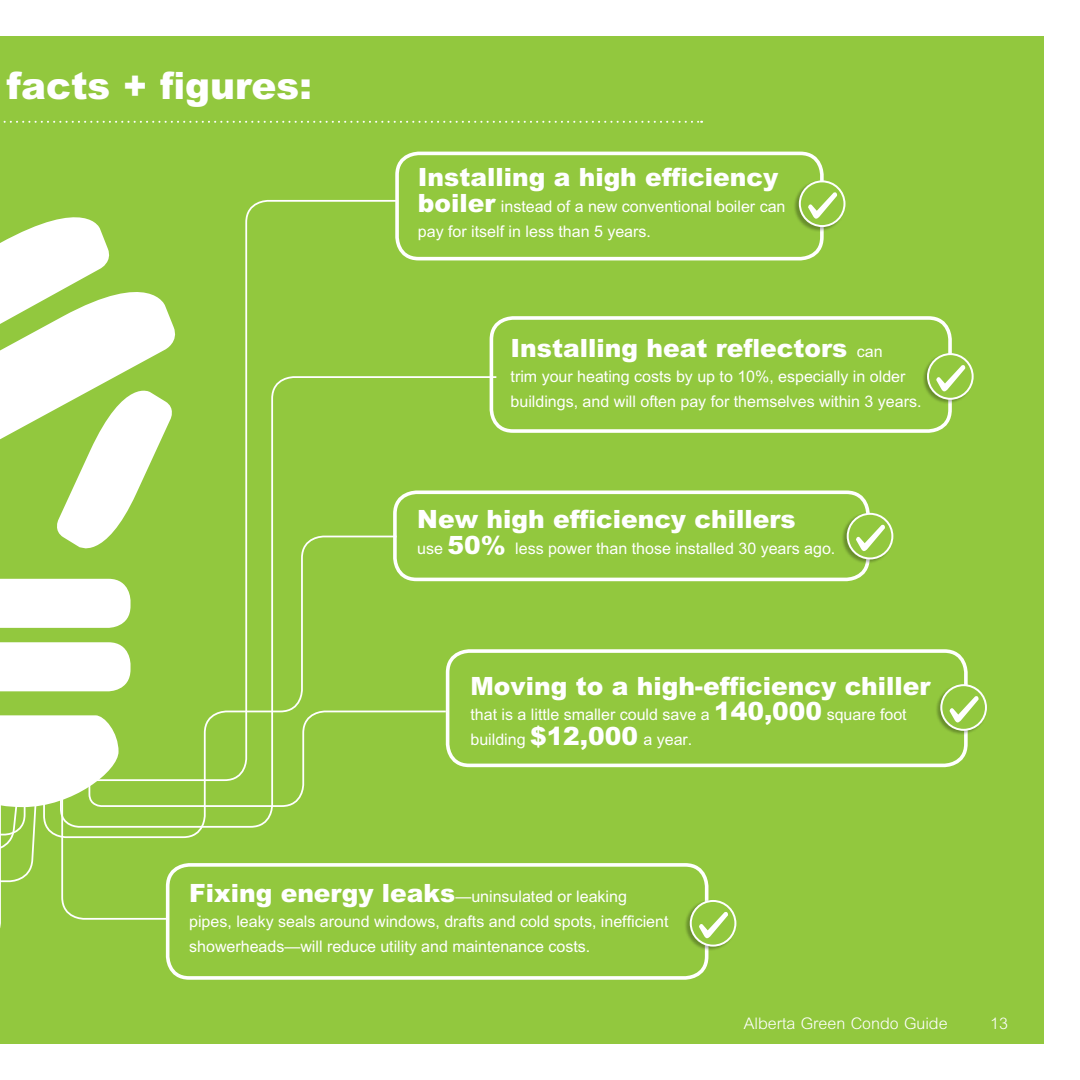
<style>
.page{position:relative;width:1080px;height:1080px;background:#fff}
.page>*{position:absolute;margin:0;border:0;box-sizing:border-box;transform-origin:0 0}
.t1{font:900 37.8px "M Arial";color:#fff}
.t2{font:900 25.2px "M Arial";color:#fff}
.t3{font:16px/25.2px "M Arial";color:#fff}
.t4{font:300 16px "M Arial";color:#fff}
.s1{font-weight:900;font-size:25.2px}
.s2{font-weight:400;font-size:16px}
</style>
<div class="page">
<div style="left:0;top:36px;width:1044px;height:1008px;background:#92c83e"></div>
<svg style="left:3px;top:121px;width:699px;height:2px"></svg>
<div style="left:166px;top:863px;width:542px;height:117px;border:4px solid #fff;border-radius:22px"></div>
<div style="left:446px;top:649px;width:522px;height:118px;border:4px solid #fff;border-radius:22px"></div>
<div style="left:393px;top:490px;width:477px;height:91px;border:4px solid #fff;border-radius:22px"></div>
<div style="left:490px;top:316px;width:462px;height:117px;border:4px solid #fff;border-radius:22px"></div>
<div style="left:395px;top:152px;width:429px;height:108px;border:4px solid #fff;border-radius:22px"></div>
<div style="left:793px;top:180px;width:52px;height:52px;background:#000;opacity:.29"></div>
<svg style="left:800px;top:181px;width:44px;height:45px"></svg>
<div style="left:799px;top:180px;width:46px;height:47px;border:2px solid #fff;border-radius:50%"></div>
<svg style="left:808px;top:192px;width:29px;height:27px"></svg>
<div style="left:922px;top:353px;width:51px;height:52px;background:#000;opacity:.29"></div>
<svg style="left:928px;top:354px;width:45px;height:45px"></svg>
<div style="left:927px;top:353px;width:47px;height:47px;border:2px solid #fff;border-radius:50%"></div>
<svg style="left:936px;top:364px;width:30px;height:27px"></svg>
<div style="left:841px;top:512px;width:52px;height:52px;background:#000;opacity:.29"></div>
<div style="left:848px;top:514px;width:44px;height:44px;background:#92c83e;border-radius:50%"></div>
<div style="left:847px;top:513px;width:46px;height:46px;border:2px solid #fff;border-radius:50%"></div>
<svg style="left:856px;top:524px;width:29px;height:27px"></svg>
<div style="left:935px;top:684px;width:52px;height:52px;background:#000;opacity:.29"></div>
<svg style="left:941px;top:685px;width:45px;height:45px"></svg>
<div style="left:940px;top:684px;width:47px;height:47px;border:2px solid #fff;border-radius:50%"></div>
<svg style="left:950px;top:695px;width:29px;height:27px"></svg>
<div style="left:684px;top:900px;width:52px;height:51px;background:#000;opacity:.29"></div>
<svg style="left:691px;top:901px;width:44px;height:45px"></svg>
<div style="left:690px;top:900px;width:46px;height:47px;border:2px solid #fff;border-radius:50%"></div>
<svg style="left:699px;top:911px;width:29px;height:27px"></svg>
<svg style="left:448px;top:375px;width:50px;height:393px"></svg>
<svg style="left:0;top:195px;width:448px;height:785px"></svg>
<h1 class="t1" style="left:7px;top:61px;width:307px">facts + figures:</h1>
<h2 class="t2" style="left:418px;top:162px;width:362px">Installing a high efficiency</h2>
<p class="t3" style="left:418px;top:193px;width:369px"><span class="s1">boiler</span> instead of a new conventional boiler can pay for itself in less than 5 years.</p>
<h2 class="t2" style="left:511px;top:332px;width:374px">Installing heat reflectors <span class="s2">can</span></h2>
<p class="t3" style="left:511px;top:364px;width:412px">trim your heating costs by up to 10%, especially in older buildings, and will often pay for themselves within 3 years.</p>
<h2 class="t2" style="left:417px;top:503px;width:380px">New high efficiency chillers</h2>
<p class="t3" style="left:417px;top:535px;width:420px">use <span class="s1">50%</span> less power than those installed 30 years ago.</p>
<h2 class="t2" style="left:470px;top:670px;width:462px">Moving to a high-efficiency chiller</h2>
<p class="t3" style="left:470px;top:701px;width:438px">that is a little smaller could save a <span class="s1">140,000</span> square foot building <span class="s1">$12,000</span> a year.</p>
<p class="t3" style="left:189px;top:884px;width:481px"><span class="s1">Fixing energy leaks</span>—uninsulated or leaking pipes, leaky seals around windows, drafts and cold spots, inefficient showerheads—will reduce utility and maintenance costs.</p>
<p class="t4" style="left:744px;top:1014px;width:205px">Alberta Green Condo Guide</p>
<p class="t4" style="left:990px;top:1014px;width:19px">13</p>
</div>
